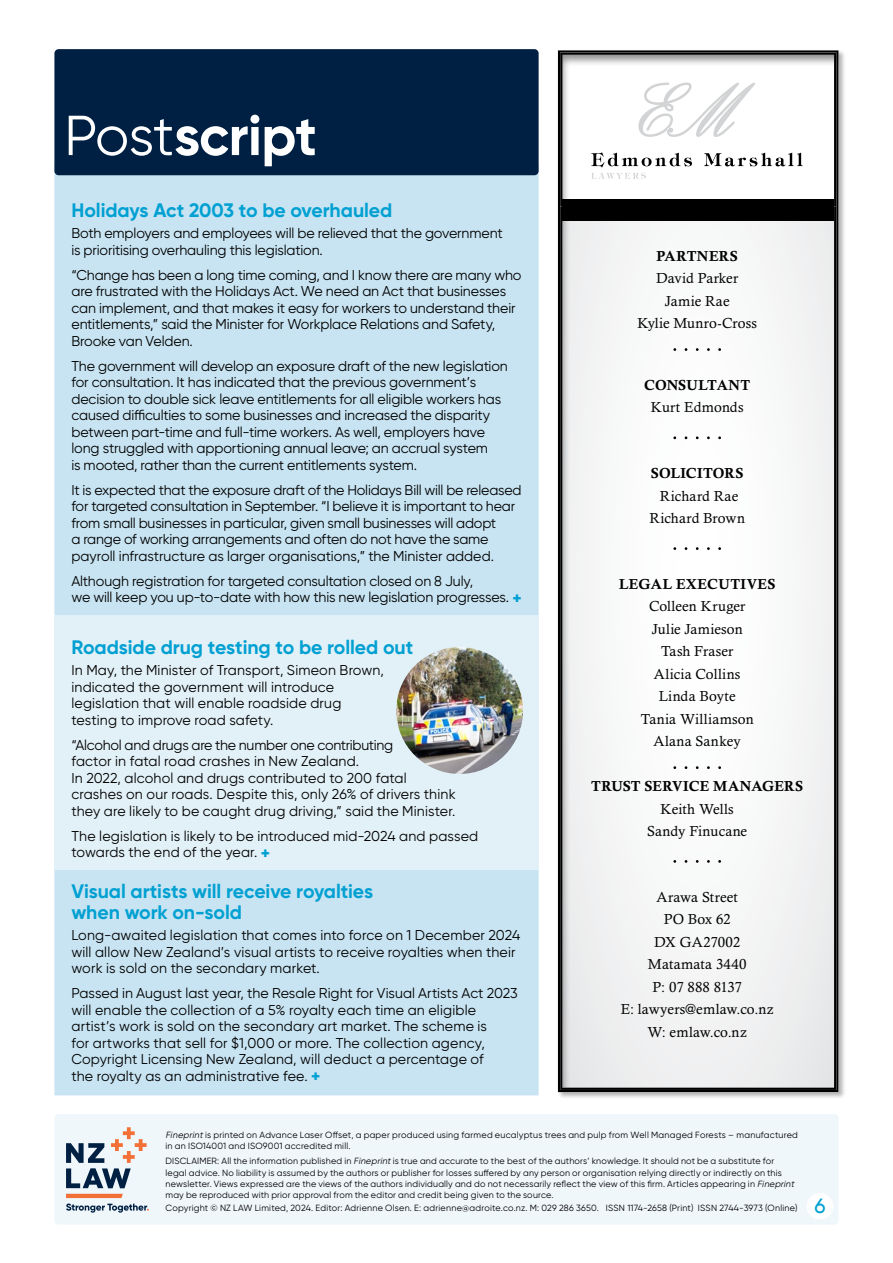
<style>
.page{position:relative;width:893px;height:1263px;background:#fff}
.page>*{position:absolute;margin:0;border:0;box-sizing:border-box;transform-origin:0 0}
.t1{font:700 56.25px "Gilroy";letter-spacing:-.01em;color:#fff}
.t2{font:500 20.7px "Gilroy";color:#00a0d2}
.t3{font:700 19.5px/21px "Gilroy";letter-spacing:-.005em;color:#00a0d2}
.t4{font:15px/22.5px "Calisto Rmn";letter-spacing:.01em;color:#000;text-align:center}
.t5{font:15px "Calisto Bld";letter-spacing:.015em;color:#000}
.t6{font:14.25px/16.5px "Gilroy";letter-spacing:-.005em;color:#000}
.t7{font:9px/11.2px "Gilroy";letter-spacing:.02em;color:#000}
.s1{font-weight:400}
.s2{font-weight:800;font-size:16.5px;color:#00a0d2}
.s3{font-style:italic}
</style>
<div class="page">
<div style="left:54px;top:173px;width:485px;height:922px;background:#c8e4f2"></div>
<div style="left:54px;top:615px;width:485px;height:255px;background:#e2f0f7"></div>
<div style="left:54px;top:1114px;width:784px;height:111px;background:#eff7fb;border-radius:4px"></div>
<div style="left:54px;top:49px;width:485px;height:126px;background:#002043;border-radius:4px"></div>
<div style="left:807px;top:1193px;width:26px;height:26px;background:#fff;border-radius:50%"></div>
<svg style="left:66px;top:1127px;width:81px;height:61px"></svg>
<svg style="left:66px;top:1194px;width:83px;height:19px"></svg>
<img style="left:396px;top:647px;width:127px;height:127px;border-radius:63px">
<div style="left:543px;top:41px;width:307px;height:1052px;background:#000;opacity:.45"></div>
<div style="left:562px;top:199px;width:272px;height:22px;background:#000"></div>
<svg style="left:560px;top:53px;width:276px;height:153px"></svg>
<h1 class="t1" style="left:64px;top:100px;width:254px"><span class="s1">Post</span>script</h1>
<h3 class="t3" style="left:71px;top:200px;width:322px">Holidays Act 2003 to be overhauled</h3>
<p class="t6" style="left:71px;top:225px;width:433px">Both employers and employees will be relieved that the government is prioritising overhauling this legislation.</p>
<p class="t6" style="left:71px;top:266px;width:452px">“Change has been a long time coming, and I know there are many who are frustrated with the Holidays Act. We need an Act that businesses can implement, and that makes it easy for workers to understand their entitlements,” said the Minister for Workplace Relations and Safety, Brooke van Velden.</p>
<p class="t6" style="left:71px;top:357px;width:438px">The government will develop an exposure draft of the new legislation for consultation. It has indicated that the previous government’s decision to double sick leave entitlements for all eligible workers has caused difficulties to some businesses and increased the disparity between part-time and full-time workers. As well, employers have long struggled with apportioning annual leave; an accrual system<br>is mooted, rather than the current entitlements system.</p>
<p class="t6" style="left:71px;top:481px;width:452px">It is expected that the exposure draft of the Holidays Bill will be released for targeted consultation in September. “I believe it is important to hear from small businesses in particular, given small businesses will adopt<br>a range of working arrangements and often do not have the same payroll infrastructure as larger organisations,” the Minister added.</p>
<p class="t6" style="left:71px;top:572px;width:452px">Although registration for targeted consultation closed on 8 July,<br>we will keep you up-to-date with how this new legislation progresses. <span class="s2">+</span></p>
<h3 class="t3" style="left:71px;top:637px;width:343px">Roadside drug testing to be rolled out</h3>
<p class="t6" style="left:71px;top:662px;width:314px">In May, the Minister of Transport, Simeon Brown, indicated the government will introduce legislation that will enable roadside drug testing to improve road safety.</p>
<p class="t6" style="left:71px;top:736px;width:386px">“Alcohol and drugs are the number one contributing<br>factor in fatal road crashes in New Zealand.<br>In 2022, alcohol and drugs contributed to 200 fatal crashes on our roads. Despite this, only 26% of drivers think they are likely to be caught drug driving,” said the Minister.</p>
<p class="t6" style="left:71px;top:827px;width:408px">The legislation is likely to be introduced mid-2024 and passed towards the end of the year. <span class="s2">+</span></p>
<h3 class="t3" style="left:71px;top:881px;width:303px">Visual artists will receive royalties when work on-sold</h3>
<p class="t6" style="left:71px;top:927px;width:450px">Long-awaited legislation that comes into force on 1 December 2024 will allow New Zealand’s visual artists to receive royalties when their work is sold on the secondary market.</p>
<p class="t6" style="left:71px;top:985px;width:448px">Passed in August last year, the Resale Right for Visual Artists Act 2023 will enable the collection of a 5% royalty each time an eligible artist’s work is sold on the secondary art market. The scheme is<br>for artworks that sell for $1,000 or more. The collection agency, Copyright Licensing New Zealand, will deduct a percentage of<br>the royalty as an administrative fee. <span class="s2">+</span></p>
<p class="t5" style="left:657px;top:247px;width:83px">PARTNERS</p>
<p class="t4" style="left:637px;top:267px;width:121px">David Parker<br>Jamie Rae<br>Kylie Munro-Cross</p>
<p class="t5" style="left:644px;top:376px;width:108px">CONSULTANT</p>
<p class="t4" style="left:651px;top:396px;width:94px">Kurt Edmonds</p>
<p class="t5" style="left:651px;top:464px;width:94px">SOLICITORS</p>
<p class="t4" style="left:649px;top:484px;width:97px">Richard Rae<br>Richard Brown</p>
<p class="t5" style="left:619px;top:575px;width:158px">LEGAL EXECUTIVES</p>
<p class="t4" style="left:641px;top:595px;width:114px">Colleen Kruger<br>Julie Jamieson<br>Tash Fraser<br>Alicia Collins<br>Linda Boyte<br>Tania Williamson<br>Alana Sankey</p>
<p class="t5" style="left:591px;top:777px;width:213px">TRUST SERVICE MANAGERS</p>
<p class="t4" style="left:647px;top:797px;width:102px">Keith Wells<br>Sandy Finucane</p>
<p class="t4" style="left:621px;top:885px;width:154px">Arawa Street<br>PO Box 62<br>DX GA27002<br>Matamata 3440<br>P: 07 888 8137<br>E: lawyers@emlaw.co.nz<br>W: emlaw.co.nz</p>
<p class="t7" style="left:166px;top:1128px;width:634px"><span class="s3">Fineprint</span>is printed on Advance Laser Offset, a paper produced using farmed eucalyptus trees and pulp from Well Managed Forests – manufactured in an ISO14001 and ISO9001 accredited mill.</p>
<p class="t7" style="left:166px;top:1155px;width:632px">DISCLAIMER: All the information published in <span class="s3">Fineprint</span>is true and accurate to the best of the authors’ knowledge. It should not be a substitute for legal advice. No liability is assumed by the authors or publisher for losses suffered by any person or organisation relying directly or indirectly on this newsletter. Views expressed are the views of the authors individually and do not necessarily reflect the view of this firm. Articles appearing in <span class="s3">Fineprint </span>may be reproduced with prior approval from the editor and credit being given to the source.</p>
<p class="t7" style="left:166px;top:1202px;width:633px">Copyright © NZ LAW Limited, 2024. Editor: Adrienne Olsen. E: adrienne@adroite.co.nz. M: 029 286 3650. ISSN 1174-2658 (Print) ISSN 2744-3973 (Online)</p>
<h2 class="t2" style="left:814px;top:1193px;width:13px">6</h2>
</div>
